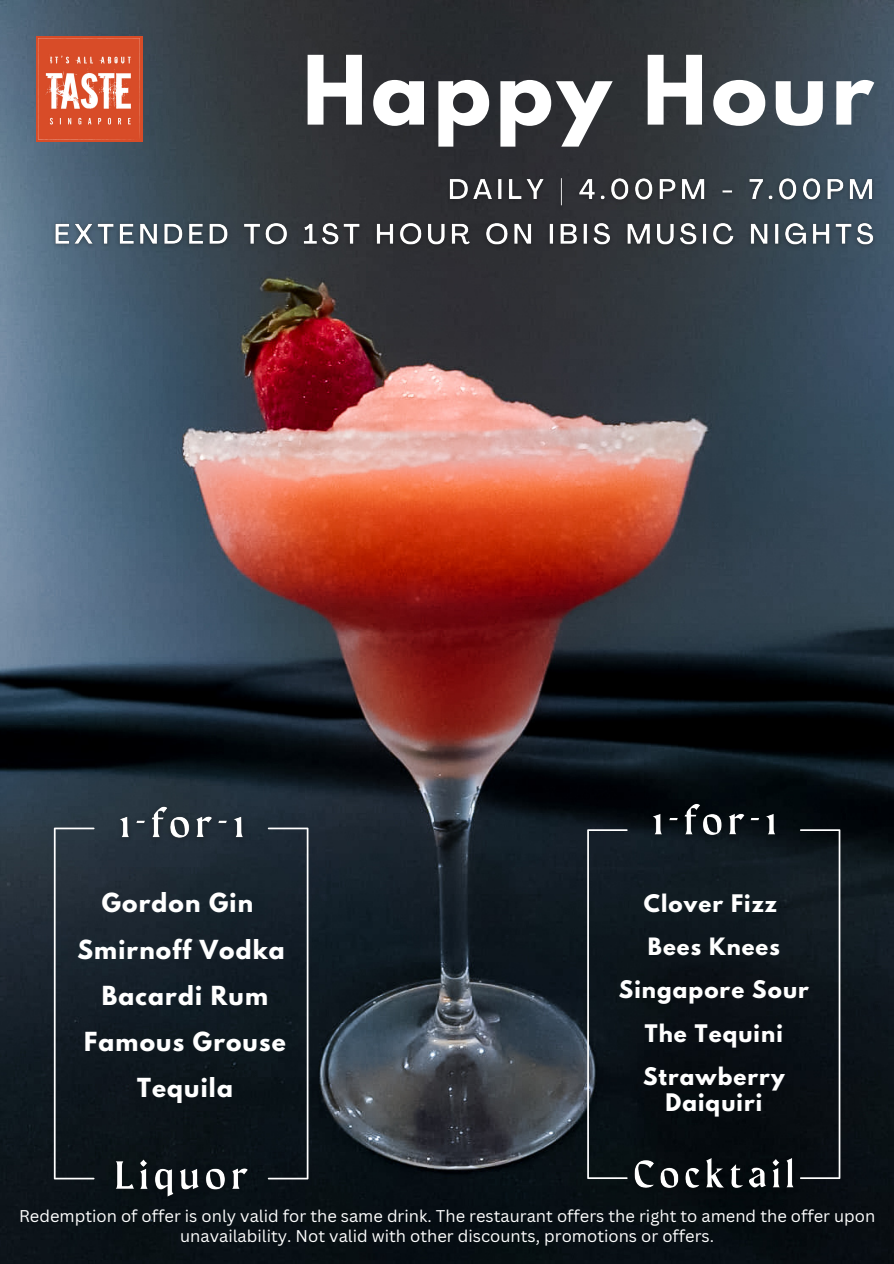
<style>
.page{position:relative;width:894px;height:1264px;background:#fff}
.page>*{position:absolute;margin:0;border:0;box-sizing:border-box;transform-origin:0 0}
.t1{font:700 84.6px "League Spartan";letter-spacing:.05em;color:#fff}
.t2{font:700 23.25px "League Spartan";letter-spacing:.05em;color:#fff}
.t3{font:700 21.45px/26.4px "League Spartan";letter-spacing:.05em;color:#fff;text-align:center}
.t4{font:700 21.15px "League Spartan";letter-spacing:.05em;color:#fff}
.t5{font:16.5px/20.2px "Canva Sans";color:#fff;text-align:center}
</style>
<div class="page">
<img style="left:0;top:0;width:893px;height:1263px">
<img style="left:37px;top:37px;width:105px;height:104px">
<svg style="left:54px;top:827px;width:40px;height:352px"></svg>
<svg style="left:268px;top:827px;width:40px;height:352px"></svg>
<svg style="left:587px;top:829px;width:40px;height:349px"></svg>
<svg style="left:799px;top:829px;width:41px;height:349px"></svg>
<img style="left:109px;top:797px;width:146px;height:53px">
<img style="left:105px;top:1149px;width:154px;height:60px">
<img style="left:642px;top:795px;width:145px;height:52px">
<img style="left:623px;top:1148px;width:181px;height:52px">
<img style="left:48px;top:171px;width:833px;height:81px">
<p class="t1" style="left:302px;top:48px;width:572px">Happy Hour</p>
<p class="t2" style="left:102px;top:891px;width:153px">Gordon Gin</p>
<p class="t2" style="left:77px;top:937px;width:209px">Smirnoff Vodka</p>
<p class="t2" style="left:102px;top:983px;width:167px">Bacardi Rum</p>
<p class="t2" style="left:84px;top:1030px;width:203px">Famous Grouse</p>
<p class="t2" style="left:137px;top:1076px;width:97px">Tequila</p>
<p class="t3" style="left:643px;top:893px;width:134px">Clover Fizz</p>
<p class="t4" style="left:647px;top:935px;width:133px">Bees Knees</p>
<p class="t3" style="left:618px;top:979px;width:191px">Singapore Sour</p>
<p class="t3" style="left:644px;top:1022px;width:139px">The Tequini</p>
<p class="t3" style="left:643px;top:1065px;width:143px">Strawberry<br>Daiquiri</p>
<p class="t5" style="left:19px;top:1205px;width:857px">Redemption of offer is only valid for the same drink. The restaurant offers the right to amend the offer upon unavailability. Not valid with other discounts, promotions or offers.</p>
</div>
